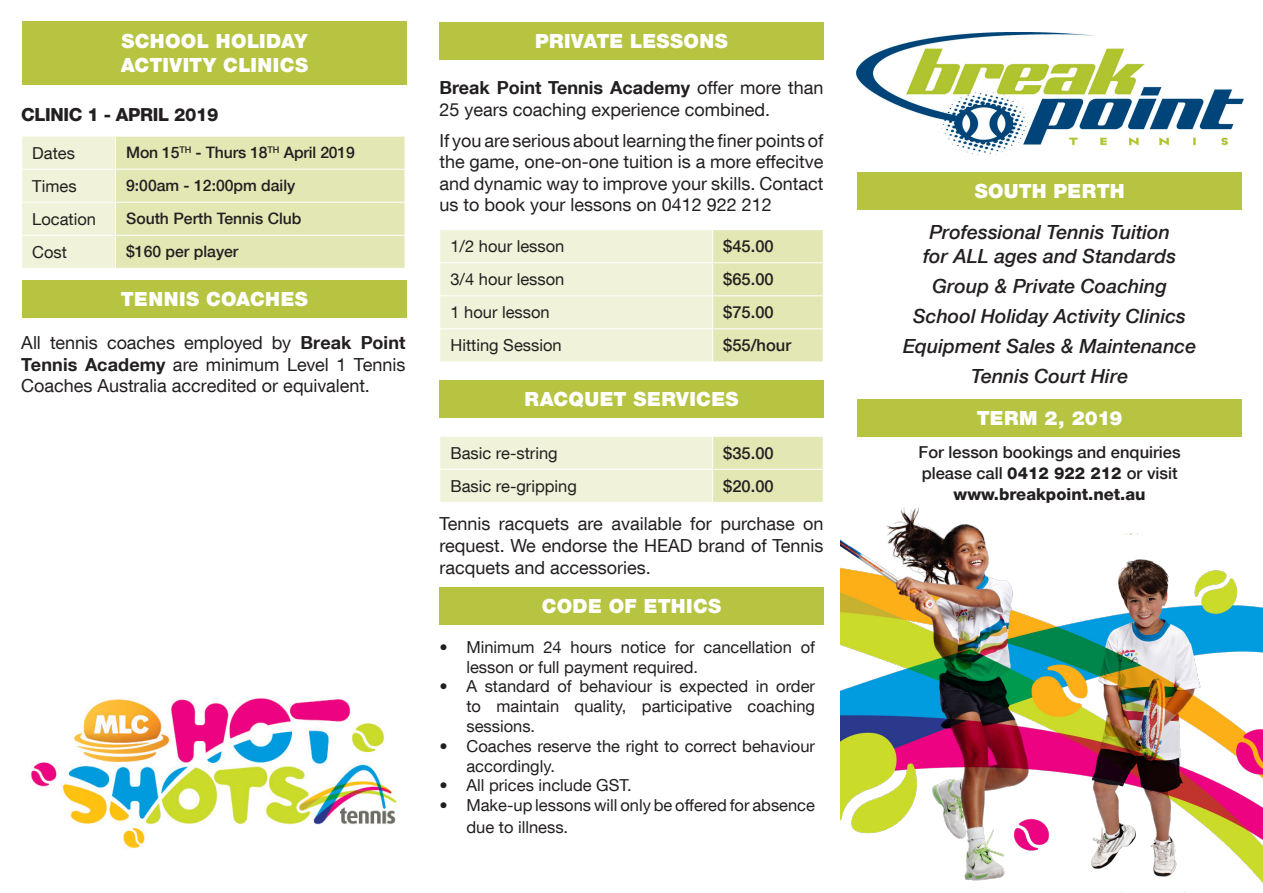
<style>
.page{position:relative;width:1263px;height:893px;background:#fff}
.page>*{position:absolute;margin:0;border:0;box-sizing:border-box;transform-origin:0 0}
.t1{font:italic 500 19.5px "Helvetica Neue LT Com";color:#231f20}
.t2{font:900 19.5px "Helvetica Neue LT Com";letter-spacing:.02em;color:#fff}
.t3{font:18px/21.6px "Helvetica Neue LT Com";color:#231f20;text-align:justify}
.t4{font:800 18px "Helvetica Neue LT Com";letter-spacing:-.02em;color:#231f20}
.t5{font:16.5px/19.8px "Helvetica Neue LT Com";color:#231f20}
.t6{font:500 16.5px "Helvetica Neue LT Com";color:#231f20}
.t7{font:800 16.5px "Helvetica Neue LT Com";color:#231f20}
.t8{font:500 15.75px "Helvetica Neue LT Com";color:#231f20}
.s1{font-weight:700}
.s2{font-weight:800}
</style>
<div class="page">
<svg style="left:22px;top:137px;width:383px;height:131px"></svg>
<hr style="left:115px;top:136px;width:1px;height:33px;background:#fff">
<hr style="left:21px;top:169px;width:95px;height:1px;background:#fff">
<hr style="left:116px;top:169px;width:289px;height:1px;background:#fff">
<hr style="left:115px;top:170px;width:1px;height:32px;background:#fff">
<hr style="left:21px;top:202px;width:95px;height:1px;background:#fff">
<hr style="left:116px;top:202px;width:289px;height:1px;background:#fff">
<hr style="left:115px;top:203px;width:1px;height:32px;background:#fff">
<hr style="left:21px;top:235px;width:95px;height:1px;background:#fff">
<hr style="left:116px;top:235px;width:289px;height:1px;background:#fff">
<hr style="left:115px;top:236px;width:1px;height:32px;background:#fff">
<svg style="left:440px;top:230px;width:383px;height:132px"></svg>
<hr style="left:712px;top:230px;width:1px;height:32px;background:#fff">
<hr style="left:439px;top:262px;width:274px;height:1px;background:#fff">
<hr style="left:713px;top:262px;width:110px;height:1px;background:#fff">
<hr style="left:712px;top:263px;width:1px;height:32px;background:#fff">
<hr style="left:439px;top:295px;width:274px;height:1px;background:#fff">
<hr style="left:713px;top:295px;width:110px;height:1px;background:#fff">
<hr style="left:712px;top:296px;width:1px;height:32px;background:#fff">
<hr style="left:439px;top:328px;width:274px;height:1px;background:#fff">
<hr style="left:713px;top:328px;width:110px;height:1px;background:#fff">
<hr style="left:712px;top:329px;width:1px;height:33px;background:#fff">
<svg style="left:440px;top:437px;width:383px;height:65px"></svg>
<hr style="left:712px;top:437px;width:1px;height:32px;background:#fff">
<hr style="left:439px;top:469px;width:274px;height:1px;background:#fff">
<hr style="left:713px;top:469px;width:110px;height:1px;background:#fff">
<hr style="left:712px;top:470px;width:1px;height:32px;background:#fff">
<img style="left:856px;top:32px;width:387px;height:123px">
<img style="left:840px;top:507px;width:423px;height:386px">
<div style="left:857px;top:173px;width:385px;height:37px;background:#b6c442"></div>
<div style="left:857px;top:400px;width:385px;height:37px;background:#b6c442"></div>
<div style="left:439px;top:22px;width:384px;height:38px;background:#b6c442"></div>
<div style="left:22px;top:21px;width:384px;height:64px;background:#b6c442"></div>
<div style="left:439px;top:380px;width:384px;height:38px;background:#b6c442"></div>
<div style="left:439px;top:587px;width:384px;height:38px;background:#b6c442"></div>
<div style="left:22px;top:281px;width:384px;height:37px;background:#b6c442"></div>
<img style="left:31px;top:698px;width:366px;height:150px">
<p class="t2" style="left:121px;top:30px;width:188px">SCHOOL HOLIDAY</p>
<p class="t2" style="left:535px;top:29px;width:194px">PRIVATE LESSONS</p>
<p class="t2" style="left:121px;top:53px;width:189px">ACTIVITY CLINICS</p>
<p class="t4" style="left:21px;top:104px;width:199px">CLINIC 1 - APRIL 2019</p>
<p class="t5" style="left:32px;top:142px;width:44px">Dates</p>
<p class="t8" style="left:126px;top:143px;width:230px">Mon 15<sup>TH</sup> - Thurs 18<sup>TH</sup> April 2019</p>
<p class="t5" style="left:32px;top:175px;width:46px">Times</p>
<p class="t8" style="left:126px;top:176px;width:171px">9:00am - 12:00pm daily</p>
<p class="t5" style="left:32px;top:208px;width:65px">Location</p>
<p class="t8" style="left:126px;top:209px;width:177px">South Perth Tennis Club</p>
<p class="t5" style="left:32px;top:241px;width:36px">Cost</p>
<p class="t8" style="left:126px;top:242px;width:114px">$160 per player</p>
<p class="t2" style="left:121px;top:288px;width:188px">TENNIS COACHES</p>
<p class="t3" style="left:21px;top:331px;width:386px">All tennis coaches employed by <span class="s1">Break Point Tennis Academy</span> are minimum Level 1 Tennis Coaches Australia accredited or equivalent.</p>
<p class="t3" style="left:439px;top:77px;width:386px"><span class="s1">Break Point Tennis Academy</span> offer more than<br>25 years coaching experience combined.</p>
<p class="t3" style="left:439px;top:129px;width:386px">If you are serious about learning the finer points of the game, one-on-one tuition is a more effecitve and dynamic way to improve your skills. Contact us to book your lessons on 0412 922 212</p>
<p class="t5" style="left:450px;top:236px;width:115px">1/2 hour lesson</p>
<p class="t6" style="left:723px;top:236px;width:52px">$45.00</p>
<p class="t5" style="left:450px;top:269px;width:115px">3/4 hour lesson</p>
<p class="t6" style="left:723px;top:269px;width:52px">$65.00</p>
<p class="t5" style="left:450px;top:302px;width:101px">1 hour lesson</p>
<p class="t6" style="left:723px;top:302px;width:52px">$75.00</p>
<p class="t5" style="left:450px;top:335px;width:113px">Hitting Session</p>
<p class="t6" style="left:723px;top:335px;width:69px">$55/hour</p>
<p class="t2" style="left:524px;top:387px;width:216px">RACQUET SERVICES</p>
<p class="t5" style="left:450px;top:442px;width:109px">Basic re-string</p>
<p class="t6" style="left:723px;top:443px;width:52px">$35.00</p>
<p class="t5" style="left:450px;top:476px;width:128px">Basic re-gripping</p>
<p class="t6" style="left:723px;top:476px;width:52px">$20.00</p>
<p class="t3" style="left:439px;top:513px;width:386px">Tennis racquets are available for purchase on request. We endorse the HEAD brand of Tennis racquets and accessories.</p>
<p class="t2" style="left:542px;top:594px;width:181px">CODE OF ETHICS</p>
<p class="t5" style="left:466px;top:637px;width:350px;text-indent:-27px">• Minimum 24 hours notice for cancellation of lesson or full payment required.</p>
<p class="t5" style="left:466px;top:676px;width:350px;text-align:justify;text-indent:-27px">• A standard of behaviour is expected in order to maintain quality, participative coaching sessions.</p>
<p class="t5" style="left:466px;top:736px;width:350px;text-indent:-27px">• Coaches reserve the right to correct behaviour accordingly.</p>
<p class="t5" style="left:439px;top:775px;width:194px">• All prices include GST.</p>
<p class="t5" style="left:466px;top:794px;width:350px;line-height:21.6px;text-indent:-27px">• Make-up lessons will only be offered for absence due to illness.</p>
<p class="t2" style="left:975px;top:180px;width:151px">SOUTH PERTH</p>
<p class="t1" style="left:929px;top:220px;width:242px">Professional Tennis Tuition</p>
<p class="t1" style="left:923px;top:244px;width:255px">for ALL ages and Standards</p>
<p class="t1" style="left:932px;top:274px;width:236px">Group &amp; Private Coaching</p>
<p class="t1" style="left:913px;top:304px;width:274px">School Holiday Activity Clinics</p>
<p class="t1" style="left:903px;top:334px;width:295px">Equipment Sales &amp; Maintenance</p>
<p class="t1" style="left:971px;top:364px;width:159px">Tennis Court Hire</p>
<p class="t2" style="left:977px;top:407px;width:147px">TERM 2, 2019</p>
<p class="t6" style="left:919px;top:442px;width:263px">For lesson bookings and enquiries</p>
<p class="t6" style="left:922px;top:463px;width:257px">please call <span class="s2">0412 922 212</span> or visit</p>
<p class="t7" style="left:954px;top:484px;width:193px">www.breakpoint.net.au</p>
</div>
